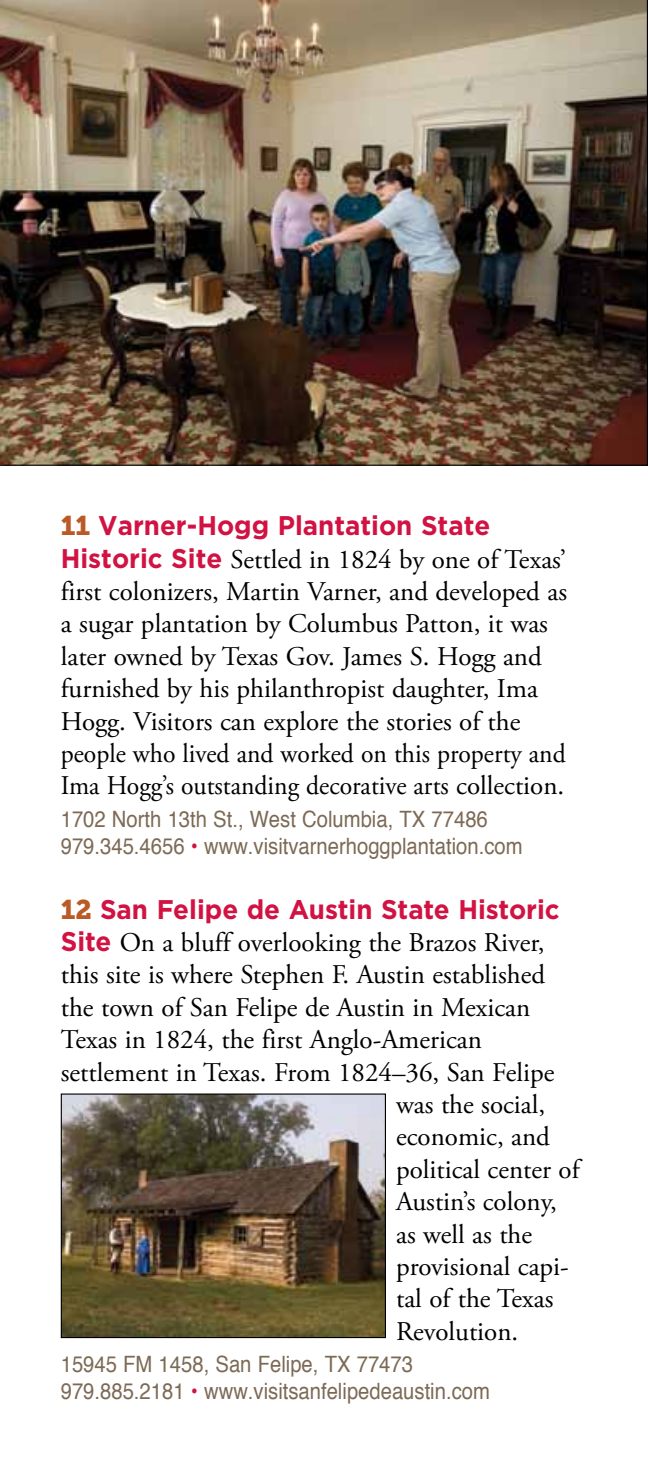
<style>
.page{position:relative;width:648px;height:1458px;background:#fff}
.page>*{position:absolute;margin:0;border:0;box-sizing:border-box;transform-origin:0 0}
.t1{font:27px/32.4px "Adobe Garamond Pro";color:#000}
.t2{font:700 27px "Gotham";color:#d11242;scale:.96 1}
.t3{font:22.5px/27px "Helvetica";color:#7c6a55;scale:.9 1}
.s1{font-family:"Museo Slab 900";font-weight:400;color:#ba5b27}
.s2{font-family:"Gotham";font-weight:700;color:#d11242}
.s3{color:#d11242}
</style>
<div class="page">
<img style="left:63px;top:1096px;width:321px;height:240px">
<div style="left:61px;top:1094px;width:325px;height:244px;border:1px solid #000"></div>
<img style="left:0;top:0;width:648px;height:466px">
<p class="t2" style="left:61px;top:509px;width:449px"><span class="s1">11</span> Varner-Hogg Plantation State</p>
<p class="t1" style="left:61px;top:544px;width:508px"><span class="s2">Historic Site</span> Settled in 1824 by one of Texas’ first colonizers, Martin Varner, and developed as a sugar plantation by Columbus Patton, it was later owned by Texas Gov. James S. Hogg and furnished by his philanthropist daughter, Ima Hogg. Visitors can explore the stories of the people who lived and worked on this property and Ima Hogg’s outstanding decorative arts collection.</p>
<p class="t3" style="left:61px;top:806px;width:515px">1702 North 13th St., West Columbia, TX 77486<br>979.345.4656 <span class="s3">•</span> www.visitvarnerhoggplantation.com</p>
<p class="t2" style="left:61px;top:893px;width:521px"><span class="s1">12</span> San Felipe de Austin State Historic</p>
<p class="t1" style="left:61px;top:927px;width:485px"><span class="s2">Site</span> On a bluff overlooking the Brazos River,</p>
<p class="t1" style="left:61px;top:960px;width:486px">this site is where Stephen F. Austin established</p>
<p class="t1" style="left:61px;top:992px;width:471px">the town of San Felipe de Austin in Mexican</p>
<p class="t1" style="left:61px;top:1024px;width:423px">Texas in 1824, the first Anglo-American</p>
<p class="t1" style="left:61px;top:1057px;width:495px">settlement in Texas. From 1824–36, San Felipe</p>
<p class="t1" style="left:396px;top:1089px;width:151px">was the social,</p>
<p class="t1" style="left:396px;top:1122px;width:155px">economic, and</p>
<p class="t1" style="left:396px;top:1154px;width:185px">political center of</p>
<p class="t1" style="left:396px;top:1186px;width:162px">Austin’s colony,</p>
<p class="t1" style="left:396px;top:1219px;width:138px">as well as the</p>
<p class="t1" style="left:396px;top:1251px;width:174px">provisional capi-</p>
<p class="t1" style="left:396px;top:1284px;width:159px">tal of the Texas</p>
<p class="t1" style="left:396px;top:1316px;width:124px">Revolution.</p>
<p class="t3" style="left:61px;top:1351px;width:478px">15945 FM 1458, San Felipe, TX 77473<br>979.885.2181 <span class="s3">•</span> www.visitsanfelipedeaustin.com</p>
</div>
